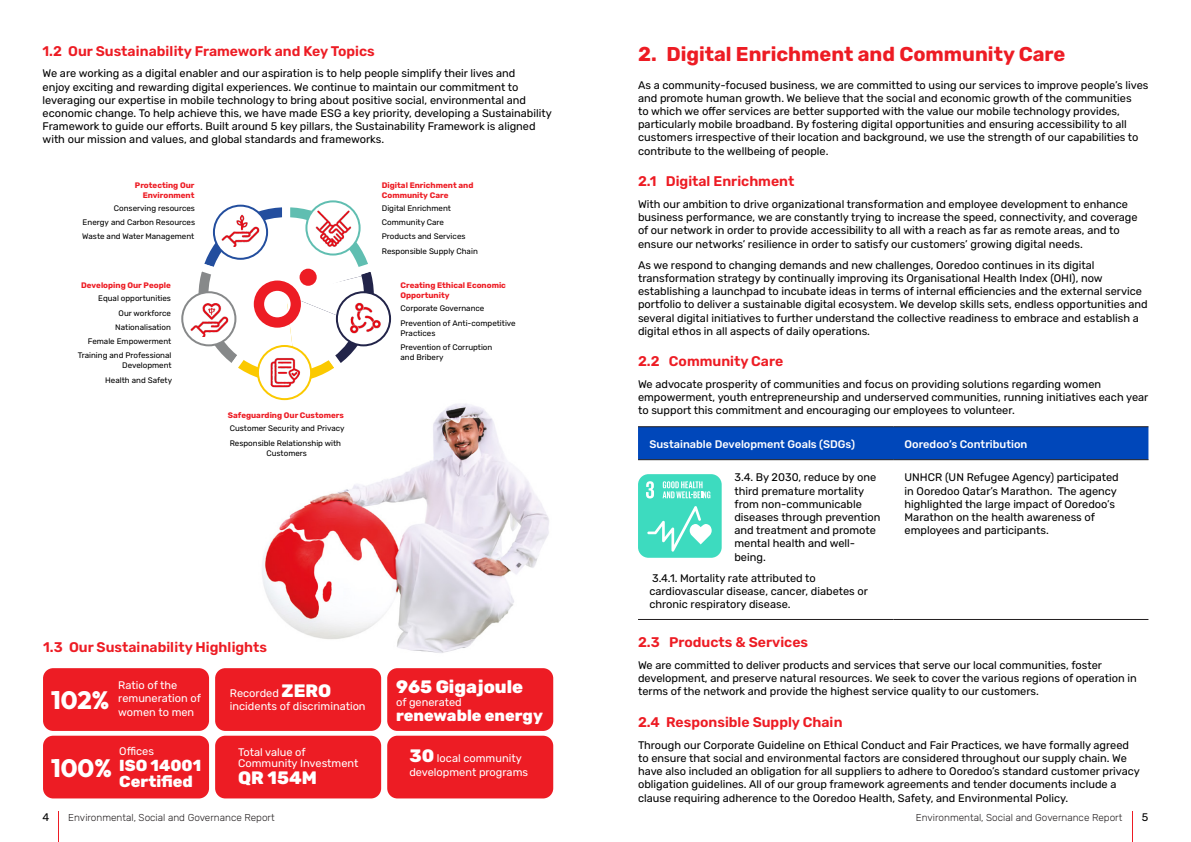
<style>
.page{position:relative;width:1191px;height:842px;background:#fff}
.page>*{position:absolute;margin:0;border:0;box-sizing:border-box;transform-origin:0 0}
.BODY{font:100 25px "Outfit";color:#fff}
.t1{font:700 20px "Rubik";color:#ed1c24}
.BODY-2{font:800 18px "Rubik";color:#fff}
.BODY-3{font:800 16px/16px "Rubik";color:#fff}
.SUB_sub{font:600 14px "Rubik";color:#ed1c24}
.BODY-4{font:11px/13.2px "Rubik";color:#000}
.BODY-5{font:11px/13.2px "Rubik";color:#fff}
.Paragraph_Style_1{font:500 11px "Rubik";color:#fff}
.t2{font:300 10px "Rubik";color:#231f20}
.t3{font:8px/14.3px "Rubik";color:#000}
.t4{font:700 8px/10px "Rubik";color:#ed1c24}
.s1{font-weight:400;color:#000}
.s2{font-weight:700;color:#ed1c24}
.s3{font-weight:800;font-size:18px}
</style>
<div class="page">
<hr style="left:58px;top:811px;width:1px;height:31px;background:#ed1c24">
<hr style="left:1131px;top:811px;width:1px;height:31px;background:#ed1c24">
<img style="left:262px;top:392px;width:287px;height:261px">
<svg style="left:258px;top:346px;width:53px;height:53px"></svg>
<svg style="left:182px;top:292px;width:53px;height:53px"></svg>
<svg style="left:187px;top:200px;width:199px;height:192px"></svg>
<div style="left:299px;top:269px;width:18px;height:17px;background:#ed1c24;border-radius:50%"></div>
<div style="left:638px;top:427px;width:510px;height:32px;background:#0047ba"></div>
<hr style="left:638px;top:426px;width:255px;height:1px;background:#231f20">
<hr style="left:893px;top:426px;width:255px;height:1px;background:#231f20">
<hr style="left:638px;top:459px;width:255px;height:1px;background:#231f20">
<hr style="left:893px;top:459px;width:255px;height:1px;background:#231f20">
<hr style="left:638px;top:619px;width:255px;height:1px;background:#231f20">
<hr style="left:893px;top:619px;width:255px;height:1px;background:#231f20">
<div style="left:43px;top:668px;width:166px;height:63px;background:#ed1c24;border-radius:10px"></div>
<div style="left:43px;top:736px;width:166px;height:62px;background:#ed1c24;border-radius:10px"></div>
<div style="left:215px;top:668px;width:166px;height:63px;background:#ed1c24;border-radius:10px"></div>
<div style="left:215px;top:736px;width:166px;height:62px;background:#ed1c24;border-radius:10px"></div>
<div style="left:387px;top:668px;width:166px;height:63px;background:#ed1c24;border-radius:10px"></div>
<div style="left:387px;top:736px;width:166px;height:62px;background:#ed1c24;border-radius:10px"></div>
<div style="left:638px;top:474px;width:83px;height:84px;background:#3ddbbf;border-radius:11px"></div>
<svg style="left:646px;top:481px;width:8px;height:17px"></svg>
<svg style="left:662px;top:481px;width:48px;height:17px"></svg>
<svg style="left:647px;top:506px;width:64px;height:46px"></svg>
<p class="SUB_sub" style="left:43px;top:43px;width:334px">1.2 Our Sustainability Framework and Key Topics</p>
<p class="BODY-4" style="left:43px;top:67px;width:511px">We are working as a digital enabler and our aspiration is to help people simplify their lives and<br>enjoy exciting and rewarding digital experiences. We continue to maintain our commitment to leveraging our expertise in mobile technology to bring about positive social, environmental and economic change. To help achieve this, we have made ESG a key priority, developing a Sustainability Framework to guide our efforts. Built around 5 key pillars, the Sustainability Framework is aligned with our mission and values, and global standards and frameworks.</p>
<p class="t4" style="left:382px;top:180px;width:93px">Digital Enrichment and<br>Community Care</p>
<p class="t3" style="left:382px;top:201px;width:97px">Digital Enrichment<br>Community Care<br>Products and Services<br>Responsible Supply Chain</p>
<p class="t4" style="left:135px;top:180px;width:61px;text-align:right">Protecting Our<br>Environment</p>
<p class="t3" style="left:82px;top:201px;width:114px;text-align:justify;text-indent:32px">Conserving resources Energy and Carbon Resources Waste and Water Management</p>
<p class="t4" style="left:81px;top:279px;width:91px;line-height:12.8px;text-align:right">Developing Our People<br><span class="s1">Equal opportunities</span></p>
<p class="t3" style="left:78px;top:306px;width:95px;text-align:right">Our workforce<br>Nationalisation<br>Female Empowerment<br>Training and Professional</p>
<p class="t3" style="left:105px;top:359px;width:68px;text-align:right">Development<br>Health and Safety</p>
<p class="t3" style="left:228px;top:409px;width:118px;line-height:12.8px"><span class="s2">Safeguarding Our Customers<br></span>Customer Security and Privacy</p>
<p class="t3" style="left:230px;top:438px;width:113px;line-height:10px;text-align:center">Responsible Relationship with<br>Customers</p>
<p class="t4" style="left:400px;top:281px;width:107px">Creating Ethical Economic<br>Opportunity</p>
<p class="t3" style="left:400px;top:302px;width:117px">Corporate Governance<br>Prevention of Anti-competitive</p>
<p class="t3" style="left:400px;top:326px;width:93px">Practices<br>Prevention of Corruption</p>
<p class="t3" style="left:400px;top:350px;width:45px">and Bribery</p>
<p class="SUB_sub" style="left:43px;top:640px;width:225px">1.3 Our Sustainability Highlights</p>
<p class="BODY-5" style="left:118px;top:679px;width:84px">Ratio of the remuneration of women to men</p>
<p class="BODY-5" style="left:119px;top:744px;width:36px">Offices</p>
<p class="BODY-3" style="left:119px;top:757px;width:83px">ISO 14001<br>Certified</p>
<p class="BODY" style="left:51px;top:686px;width:60px">102%</p>
<p class="BODY" style="left:51px;top:754px;width:62px">100%</p>
<p class="BODY-5" style="left:230px;top:687px;width:137px">Recorded <span class="s3">ZERO </span>incidents of discrimination</p>
<p class="BODY-5" style="left:238px;top:745px;width:69px">Total value of</p>
<p class="BODY-5" style="left:238px;top:756px;width:122px">Community Investment</p>
<p class="BODY-2" style="left:238px;top:767px;width:80px">QR 154M</p>
<p class="BODY-2" style="left:396px;top:676px;width:129px">965 Gigajoule</p>
<p class="BODY-5" style="left:396px;top:696px;width:67px">of generated</p>
<p class="BODY-3" style="left:396px;top:708px;width:148px">renewable energy</p>
<p class="BODY-5" style="left:409px;top:752px;width:120px"><span class="s3">30</span> local community development programs</p>
<p class="t1" style="left:638px;top:43px;width:429px">2. Digital Enrichment and Community Care</p>
<p class="BODY-4" style="left:638px;top:78px;width:512px">As a community-focused business, we are committed to using our services to improve people’s lives and promote human growth. We believe that the social and economic growth of the communities<br>to which we offer services are better supported with the value our mobile technology provides, particularly mobile broadband. By fostering digital opportunities and ensuring accessibility to all customers irrespective of their location and background, we use the strength of our capabilities to contribute to the wellbeing of people.</p>
<p class="SUB_sub" style="left:638px;top:174px;width:158px">2.1 Digital Enrichment</p>
<p class="BODY-4" style="left:638px;top:198px;width:501px">With our ambition to drive organizational transformation and employee development to enhance business performance, we are constantly trying to increase the speed, connectivity, and coverage of our network in order to provide accessibility to all with a reach as far as remote areas, and to ensure our networks’ resilience in order to satisfy our customers’ growing digital needs.</p>
<p class="BODY-4" style="left:638px;top:259px;width:511px">As we respond to changing demands and new challenges, Ooredoo continues in its digital transformation strategy by continually improving its Organisational Health Index (OHI), now establishing a launchpad to incubate ideas in terms of internal efficiencies and the external service portfolio to deliver a sustainable digital ecosystem. We develop skills sets, endless opportunities and several digital initiatives to further understand the collective readiness to embrace and establish a digital ethos in all aspects of daily operations.</p>
<p class="SUB_sub" style="left:638px;top:354px;width:147px">2.2 Community Care</p>
<p class="BODY-4" style="left:638px;top:378px;width:512px">We advocate prosperity of communities and focus on providing solutions regarding women empowerment, youth entrepreneurship and underserved communities, running initiatives each year to support this commitment and encouraging our employees to volunteer.</p>
<p class="Paragraph_Style_1" style="left:649px;top:438px;width:207px">Sustainable Development Goals (SDGs)</p>
<p class="Paragraph_Style_1" style="left:904px;top:438px;width:124px">Ooredoo’s Contribution</p>
<p class="BODY-4" style="left:734px;top:471px;width:148px">3.4. By 2030, reduce by one third premature mortality from non-communicable diseases through prevention and treatment and promote mental health and well&shy;being.</p>
<p class="BODY-4" style="left:649px;top:572px;width:220px">3.4.1. Mortality rate attributed to cardiovascular disease, cancer, diabetes or chronic respiratory disease.</p>
<p class="BODY-4" style="left:904px;top:471px;width:216px">UNHCR (UN Refugee Agency) participated in Ooredoo Qatar’s Marathon. The agency highlighted the large impact of Ooredoo’s Marathon on the health awareness of employees and participants.</p>
<p class="SUB_sub" style="left:638px;top:635px;width:172px">2.3 Products &amp; Services</p>
<p class="BODY-4" style="left:638px;top:659px;width:500px">We are committed to deliver products and services that serve our local communities, foster development, and preserve natural resources. We seek to cover the various regions of operation in terms of the network and provide the highest service quality to our customers.</p>
<p class="SUB_sub" style="left:638px;top:714px;width:206px">2.4 Responsible Supply Chain</p>
<p class="BODY-4" style="left:638px;top:739px;width:503px">Through our Corporate Guideline on Ethical Conduct and Fair Practices, we have formally agreed to ensure that social and environmental factors are considered throughout our supply chain. We have also included an obligation for all suppliers to adhere to Ooredoo’s standard customer privacy obligation guidelines. All of our group framework agreements and tender documents include a clause requiring adherence to the Ooredoo Health, Safety, and Environmental Policy.</p>
<p class="BODY-4" style="left:43px;top:811px;width:8px">4</p>
<p class="t2" style="left:68px;top:812px;width:208px">Environmental, Social and Governance Report</p>
<p class="t2" style="left:916px;top:812px;width:208px">Environmental, Social and Governance Report</p>
<p class="BODY-4" style="left:1141px;top:811px;width:8px">5</p>
</div>
